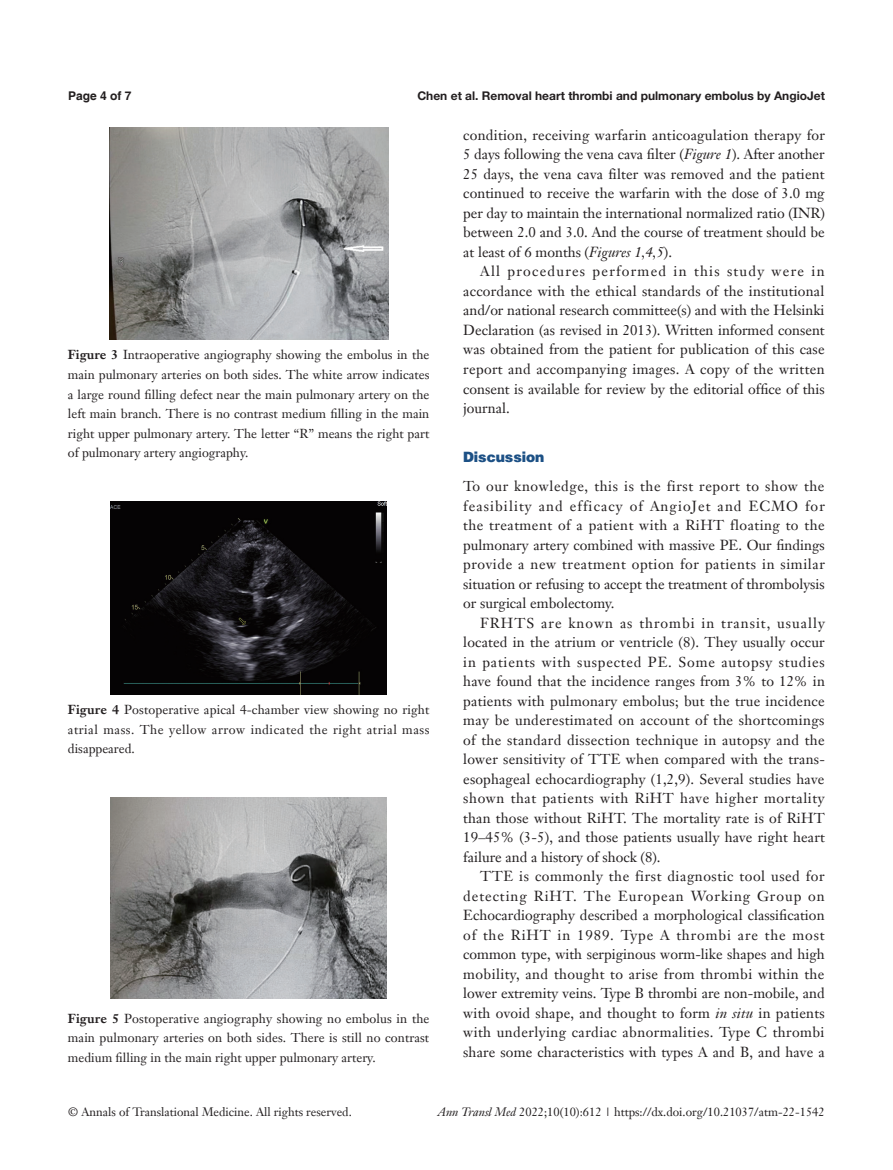
<style>
.page{position:relative;width:893px;height:1170px;background:#fff}
.page>*{position:absolute;margin:0;border:0;box-sizing:border-box;transform-origin:0 0}
.t1{font:14.25px/19.5px "Janson Text LT";color:#231f20;text-align:justify}
._1ji-6_5{font:900 14.25px "Helvetica";color:#1c5085}
.t2{font:12.75px/19.5px "Janson Text LT";color:#231f20;text-align:justify}
.t3{font:12px "Janson Text LT";color:#231f20}
.t4{font:700 12px "Helvetica Neue LT Pro";color:#231f20}
.t5{font:700 12px "Helvetica";color:#231f20}
.s1{font-weight:700}
.s2{font-style:italic}
</style>
<div class="page">
<img style="left:109px;top:128px;width:279px;height:211px">
<img style="left:110px;top:501px;width:277px;height:193px">
<img style="left:110px;top:797px;width:277px;height:201px">
<p class="t5" style="left:68px;top:88px;width:65px">Page 4 of 7</p>
<p class="t4" style="left:417px;top:88px;width:409px">Chen et al. Removal heart thrombi and pulmonary embolus by AngioJet</p>
<p class="t2" style="left:68px;top:345px;width:363px"><span class="s1">Figure 3</span> Intraoperative angiography showing the embolus in the main pulmonary arteries on both sides. The white arrow indicates a large round filling defect near the main pulmonary artery on the left main branch. There is no contrast medium filling in the main right upper pulmonary artery. The letter “R” means the right part of pulmonary artery angiography.</p>
<p class="t2" style="left:68px;top:699px;width:363px"><span class="s1">Figure 4</span> Postoperative apical 4-chamber view showing no right atrial mass. The yellow arrow indicated the right atrial mass disappeared.</p>
<p class="t2" style="left:68px;top:1008px;width:363px"><span class="s1">Figure 5</span> Postoperative angiography showing no embolus in the main pulmonary arteries on both sides. There is still no contrast medium filling in the main right upper pulmonary artery.</p>
<p class="t1" style="left:463px;top:125px;width:363px">condition, receiving warfarin anticoagulation therapy for 5 days following the vena cava filter (<span class="s2">Figure 1</span>). After another 25 days, the vena cava filter was removed and the patient continued to receive the warfarin with the dose of 3.0 mg per day to maintain the international normalized ratio (INR) between 2.0 and 3.0. And the course of treatment should be at least of 6 months (<span class="s2">Figures 1,4,5</span>).</p>
<p class="t1" style="left:463px;top:261px;width:363px;text-indent:17px">All procedures performed in this study were in accordance with the ethical standards of the institutional and/or national research committee(s) and with the Helsinki Declaration (as revised in 2013). Written informed consent was obtained from the patient for publication of this case report and accompanying images. A copy of the written consent is available for review by the editorial office of this journal.</p>
<p class="_1ji-6_5" style="left:463px;top:447px;width:83px">Discussion</p>
<p class="t1" style="left:463px;top:476px;width:363px">To our knowledge, this is the first report to show the feasibility and efficacy of AngioJet and ECMO for the treatment of a patient with a RiHT floating to the pulmonary artery combined with massive PE. Our findings provide a new treatment option for patients in similar situation or refusing to accept the treatment of thrombolysis or surgical embolectomy.</p>
<p class="t1" style="left:463px;top:612px;width:363px;text-indent:17px">FRHTS are known as thrombi in transit, usually located in the atrium or ventricle (8). They usually occur in patients with suspected PE. Some autopsy studies have found that the incidence ranges from 3% to 12% in patients with pulmonary embolus; but the true incidence may be underestimated on account of the shortcomings of the standard dissection technique in autopsy and the lower sensitivity of TTE when compared with the trans&shy;esophageal echocardiography (1,2,9). Several studies have shown that patients with RiHT have higher mortality than those without RiHT. The mortality rate is of RiHT 19–45% (3-5), and those patients usually have right heart failure and a history of shock (8).</p>
<p class="t1" style="left:463px;top:866px;width:363px;text-indent:17px">TTE is commonly the first diagnostic tool used for detecting RiHT. The European Working Group on Echocardiography described a morphological classification of the RiHT in 1989. Type A thrombi are the most common type, with serpiginous worm-like shapes and high mobility, and thought to arise from thrombi within the lower extremity veins. Type B thrombi are non-mobile, and with ovoid shape, and thought to form <span class="s2">in situ</span> in patients with underlying cardiac abnormalities. Type C thrombi share some characteristics with types A and B, and have a</p>
<p class="t3" style="left:68px;top:1104px;width:285px">© Annals of Translational Medicine. All rights reserved.</p>
<p class="t3" style="left:438px;top:1104px;width:388px"><span class="s2">Ann Transl Med</span> 2022;10(10):612 | https://dx.doi.org/10.21037/atm-22-1542</p>
</div>
